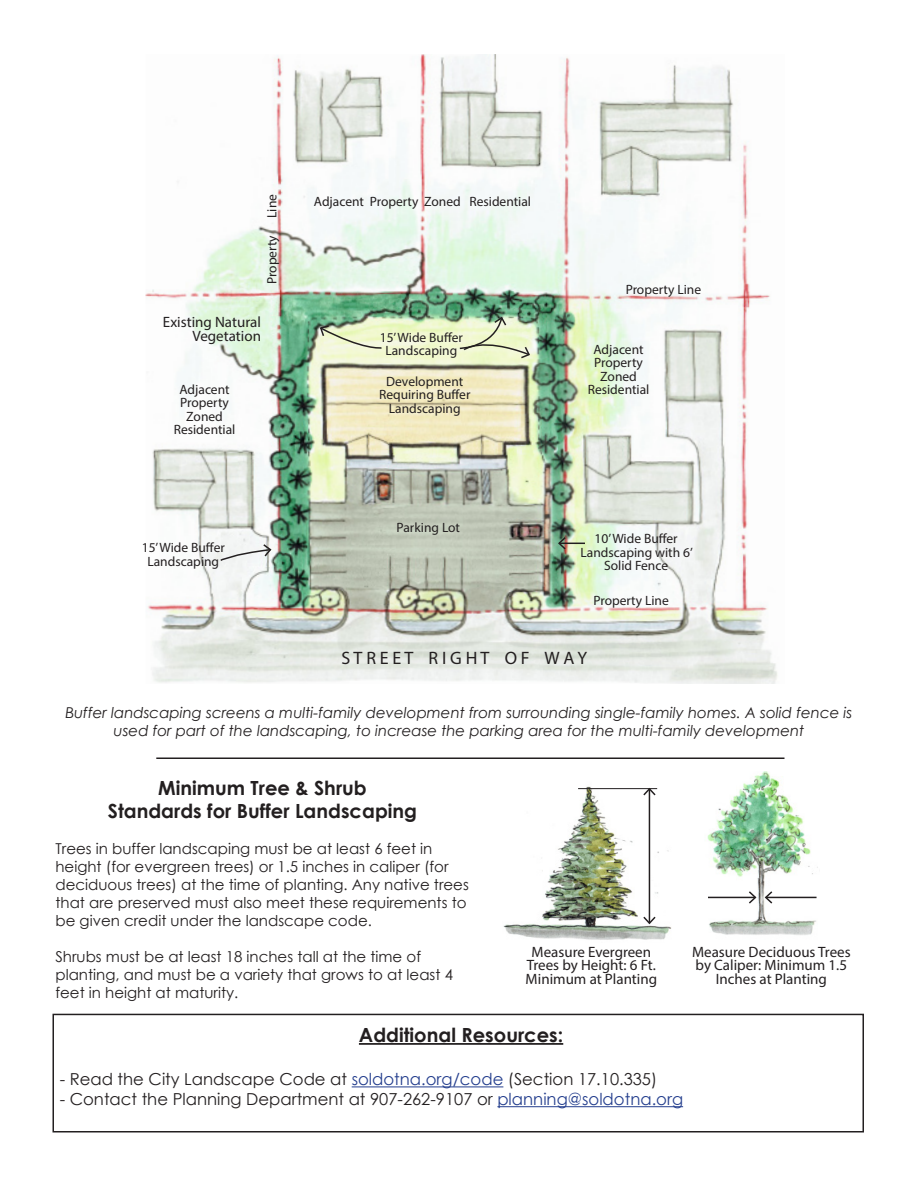
<style>
.page{position:relative;width:918px;height:1188px;background:#fff}
.page>*{position:absolute;margin:0;border:0;box-sizing:border-box;transform-origin:0 0}
.t1{font:700 19.5px "Century Gothic";color:#231f20}
.Soldotna_Stylus_BT_1{font:18px "Myriad Pro";color:#231f20}
.t2{font:16.5px "Century Gothic";color:#231f20}
.t3{font:15px/18px "Century Gothic";color:#231f20}
.t4{font:italic 15px/18px "Century Gothic";color:#231f20;text-align:center}
.Soldotna_Stylus_BT_1-2{font:15px/13.5px "Myriad Pro";color:#231f20;text-align:center}
.Soldotna_Stylus_BT_1-3{font:13.5px/13.5px "Myriad Pro";color:#231f20;text-align:center}
.s1{color:#253f8e}
</style>
<div class="page">
<img style="left:707px;top:771px;width:111px;height:164px">
<img style="left:503px;top:786px;width:168px;height:154px">
<hr style="left:578px;top:788px;width:79px;height:1px;background:#231f20">
<hr style="left:649px;top:789px;width:1px;height:134px;background:#231f20">
<svg style="left:642px;top:915px;width:15px;height:10px"></svg>
<svg style="left:642px;top:787px;width:15px;height:10px"></svg>
<hr style="left:708px;top:897px;width:47px;height:1px;background:#231f20">
<svg style="left:747px;top:890px;width:11px;height:15px"></svg>
<hr style="left:766px;top:897px;width:51px;height:1px;background:#231f20">
<svg style="left:764px;top:890px;width:10px;height:15px"></svg>
<hr style="left:156px;top:758px;width:628px;height:1px;background:#231f20">
<img style="left:146px;top:54px;width:632px;height:630px">
<svg style="left:557px;top:536px;width:28px;height:15px"></svg>
<svg style="left:458px;top:316px;width:73px;height:44px;background:#d7e1bd"></svg>
<svg style="left:319px;top:324px;width:64px;height:26px;background:#dae0be"></svg>
<svg style="left:219px;top:543px;width:54px;height:19px"></svg>
<div style="left:52px;top:1014px;width:812px;height:118px;border:2px solid #231f20"></div>
<hr style="left:359px;top:1043px;width:204px;height:2px;background:#231f20">
<hr style="left:352px;top:1086px;width:151px;height:1px;background:#253f8e">
<hr style="left:497px;top:1106px;width:186px;height:1px;background:#253f8e">
<p class="Soldotna_Stylus_BT_1-3" style="left:265px;top:218px;width:25px;rotate:-90deg">Line</p>
<p class="Soldotna_Stylus_BT_1-3" style="left:265px;top:284px;width:50px;rotate:-90deg">Property</p>
<p class="Soldotna_Stylus_BT_1-3" style="left:314px;top:195px;width:219px">Adjacent Property Zoned Residential</p>
<p class="Soldotna_Stylus_BT_1-3" style="left:626px;top:282px;width:77px">Property Line</p>
<p class="Soldotna_Stylus_BT_1-2" style="left:163px;top:315px;width:100px;text-align:right">Existing Natural<br>Vegetation</p>
<p class="Soldotna_Stylus_BT_1-3" style="left:380px;top:330px;width:85px">15’ Wide Buffer<br>Landscaping</p>
<p class="Soldotna_Stylus_BT_1-3" style="left:594px;top:342px;width:52px">Adjacent<br>Property<br>Zoned</p>
<p class="Soldotna_Stylus_BT_1-3" style="left:379px;top:374px;width:93px">Development<br>Requiring Buffer<br>Landscaping</p>
<p class="Soldotna_Stylus_BT_1-3" style="left:180px;top:382px;width:52px">Adjacent</p>
<p class="Soldotna_Stylus_BT_1-3" style="left:588px;top:383px;width:63px">Residential</p>
<p class="Soldotna_Stylus_BT_1-3" style="left:174px;top:396px;width:63px">Property<br>Zoned<br>Residential</p>
<p class="Soldotna_Stylus_BT_1-3" style="left:142px;top:541px;width:85px">15’ Wide Buffer<br>Landscaping</p>
<p class="Soldotna_Stylus_BT_1-3" style="left:397px;top:521px;width:65px">Parking Lot</p>
<p class="Soldotna_Stylus_BT_1-3" style="left:581px;top:532px;width:114px">10’ Wide Buffer<br>Landscaping with 6’<br>Solid Fence</p>
<p class="Soldotna_Stylus_BT_1-3" style="left:593px;top:594px;width:77px">Property Line</p>
<p class="Soldotna_Stylus_BT_1" style="left:342px;top:647px;width:247px">S T R E E T R I G H T O F W A Y</p>
<p class="t4" style="left:66px;top:703px;width:788px">Buffer landscaping screens a multi-family development from surrounding single-family homes. A solid fence is used for part of the landscaping, to increase the parking area for the multi-family development</p>
<p class="t1" style="left:158px;top:773px;width:210px">Minimum Tree &amp; Shrub</p>
<p class="t1" style="left:108px;top:796px;width:311px">Standards for Buffer Landscaping</p>
<p class="t3" style="left:56px;top:840px;width:415px">Trees in buffer landscaping must be at least 6 feet in height (for evergreen trees) or 1.5 inches in caliper (for deciduous trees) at the time of planting. Any native trees that are preserved must also meet these requirements to be given credit under the landscape code.</p>
<p class="t3" style="left:56px;top:948px;width:399px">Shrubs must be at least 18 inches tall at the time of planting, and must be a variety that grows to at least 4 feet in height at maturity.</p>
<p class="Soldotna_Stylus_BT_1-2" style="left:526px;top:945px;width:133px">Measure Evergreen<br>Trees by Height: 6 Ft.<br>Minimum at Planting</p>
<p class="t1" style="left:359px;top:1020px;width:206px">Additional Resources:</p>
<p class="t2" style="left:60px;top:1068px;width:599px">- Read the City Landscape Code at <span class="s1">soldotna.org/code</span> (Section 17.10.335)</p>
<p class="t2" style="left:60px;top:1088px;width:625px">- Contact the Planning Department at 907-262-9107 or <span class="s1">planning@soldotna.org</span></p>
<p class="Soldotna_Stylus_BT_1-2" style="left:692px;top:945px;width:160px">Measure Deciduous Trees by Caliper: Minimum 1.5<br>Inches at Planting</p>
</div>
